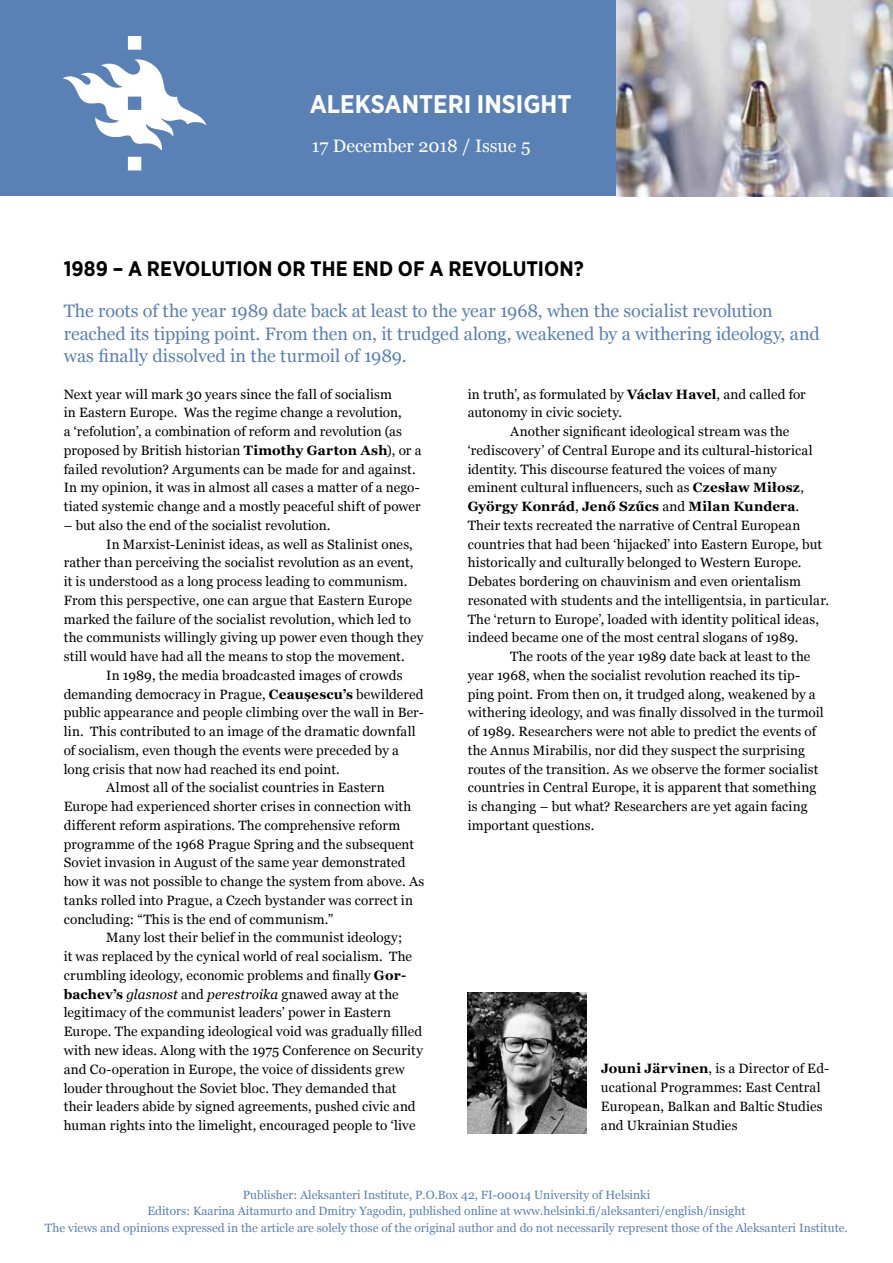
<style>
.page{position:relative;width:893px;height:1263px;background:#fff}
.page>*{position:absolute;margin:0;border:0;box-sizing:border-box;transform-origin:0 0}
.t1{font:700 25.5px "Gotham Narrow";letter-spacing:-.005em;color:#fff}
.t2{font:700 21px "Gotham Narrow";letter-spacing:.005em;color:#000}
.t3{font:18px/22.5px "Georgia";letter-spacing:-.005em;color:#5981b6}
.t4{font:18px "Georgia";color:#fff}
.t5{font:13.5px/18.8px "Georgia";letter-spacing:.01em;color:#000}
.t6{font:italic 13.5px "Georgia";letter-spacing:.01em;color:#000}
.t7{font:12px/16.5px "Georgia";color:#5981b6;text-align:center}
.s1{font-weight:700}
.s2{font-weight:700;font-style:normal}
.s3{font-style:normal}
</style>
<div class="page">
<div style="left:0;top:0;width:638px;height:196px;background:#5981b6"></div>
<img style="left:617px;top:0;width:276px;height:196px">
<img style="left:63px;top:36px;width:144px;height:135px">
<img style="left:468px;top:992px;width:119px;height:141px">
<h1 class="t1" style="left:310px;top:87px;width:90px">ALE KSANTERI</h1>
<h1 class="t1" style="left:477px;top:87px;width:79px">INSIGHT</h1>
<h3 class="t4" style="left:312px;top:132px;width:220px">17 December 2018 / Issue 5</h3>
<h2 class="t2" style="left:64px;top:255px;width:522px">1989 – A REVOLUTION OR THE END OF A REVOLUTION?</h2>
<h3 class="t3" style="left:64px;top:299px;width:757px">The roots of the year 1989 date back at least to the year 1968, when the socialist revolution reached its tipping point. From then on, it trudged along, weakened by a withering ideology, and was finally dissolved in the turmoil of 1989.</h3>
<p class="t5" style="left:64px;top:384px;width:359px">Next year will mark 30 years since the fall of socialism<br>in Eastern Europe. Was the regime change a revolution,<br>a ‘refolution’, a combination of reform and revolution (as proposed by British historian <span class="s1">Timothy Garton Ash</span>), or a failed revolution? Arguments can be made for and against.<br>In my opinion, it was in almost all cases a matter of a nego&shy;tiated systemic change and a mostly peaceful shift of power</p>
<p class="t5" style="left:64px;top:515px;width:268px">– but also the end of the socialist revolution.</p>
<p class="t5" style="left:106px;top:534px;width:308px">In Marxist-Leninist ideas, as well as Stalinist ones,</p>
<p class="t5" style="left:64px;top:553px;width:351px">rather than perceiving the socialist revolution as an event,</p>
<p class="t5" style="left:64px;top:571px;width:345px">it is understood as a long process leading to communism.</p>
<p class="t5" style="left:64px;top:590px;width:350px">From this perspective, one can argue that Eastern Europe</p>
<p class="t5" style="left:64px;top:609px;width:349px">marked the failure of the socialist revolution, which led to</p>
<p class="t5" style="left:64px;top:628px;width:361px">the communists willingly giving up power even though they</p>
<p class="t5" style="left:64px;top:646px;width:342px">still would have had all the means to stop the movement.</p>
<p class="t5" style="left:106px;top:665px;width:298px">In 1989, the media broadcasted images of crowds</p>
<p class="t5" style="left:64px;top:684px;width:361px">demanding democracy in Prague, <span class="s1">Ceaușescu’s</span> bewildered</p>
<p class="t5" style="left:64px;top:703px;width:362px">public appearance and people climbing over the wall in Ber-</p>
<p class="t5" style="left:64px;top:721px;width:353px">lin. This contributed to an image of the dramatic downfall</p>
<p class="t5" style="left:64px;top:740px;width:337px">of socialism, even though the events were preceded by a</p>
<p class="t5" style="left:64px;top:759px;width:278px">long crisis that now had reached its end point.</p>
<p class="t5" style="left:106px;top:778px;width:280px">Almost all of the socialist countries in Eastern</p>
<p class="t5" style="left:64px;top:797px;width:349px">Europe had experienced shorter crises in connection with</p>
<p class="t5" style="left:64px;top:815px;width:338px">different reform aspirations. The comprehensive reform</p>
<p class="t5" style="left:64px;top:834px;width:352px">programme of the 1968 Prague Spring and the subsequent</p>
<p class="t5" style="left:64px;top:853px;width:343px">Soviet invasion in August of the same year demonstrated</p>
<p class="t5" style="left:64px;top:872px;width:362px">how it was not possible to change the system from above. As</p>
<p class="t5" style="left:64px;top:890px;width:351px">tanks rolled into Prague, a Czech bystander was correct in</p>
<p class="t5" style="left:64px;top:909px;width:271px">concluding: “This is the end of communism.”</p>
<p class="t5" style="left:106px;top:928px;width:297px">Many lost their belief in the communist ideology;</p>
<p class="t5" style="left:64px;top:947px;width:350px">it was replaced by the cynical world of real socialism. The</p>
<p class="t5" style="left:64px;top:965px;width:344px">crumbling ideology, economic problems and finally <span class="s1">Gor-</span></p>
<p class="t6" style="left:64px;top:984px;width:336px"><span class="s2">bachev’s</span> glasnost <span class="s3">and</span> perestroika <span class="s3">gnawed away at the</span></p>
<p class="t5" style="left:64px;top:1003px;width:329px">legitimacy of the communist leaders’ power in Eastern</p>
<p class="t5" style="left:64px;top:1022px;width:360px">Europe. The expanding ideological void was gradually filled</p>
<p class="t5" style="left:64px;top:1040px;width:361px">with new ideas. Along with the 1975 Conference on Security</p>
<p class="t5" style="left:64px;top:1059px;width:342px">and Co-operation in Europe, the voice of dissidents grew</p>
<p class="t5" style="left:64px;top:1078px;width:334px">louder throughout the Soviet bloc. They demanded that</p>
<p class="t5" style="left:64px;top:1097px;width:353px">their leaders abide by signed agreements, pushed civic and</p>
<p class="t5" style="left:64px;top:1115px;width:353px">human rights into the limelight, encouraged people to ‘live</p>
<p class="t5" style="left:468px;top:384px;width:340px">in truth’, as formulated by <span class="s1">Václav Havel</span>, and called for autonomy in civic society.</p>
<p class="t5" style="left:468px;top:422px;width:363px;text-indent:43px">Another significant ideological stream was the ‘rediscovery’ of Central Europe and its cultural-historical identity. This discourse featured the voices of many eminent cultural influencers, such as <span class="s1">Czesław Miłosz</span>, <span class="s1">György Konrád</span>, <span class="s1">Jenő Szűcs</span> and <span class="s1">Milan Kundera</span>.<br>Their texts recreated the narrative of Central European countries that had been ‘hijacked’ into Eastern Europe, but historically and culturally belonged to Western Europe.<br>Debates bordering on chauvinism and even orientalism resonated with students and the intelligentsia, in particular.<br>The ‘return to Europe’, loaded with identity political ideas, indeed became one of the most central slogans of 1989.</p>
<p class="t5" style="left:468px;top:647px;width:358px;text-indent:43px">The roots of the year 1989 date back at least to the year 1968, when the socialist revolution reached its tip&shy;ping point. From then on, it trudged along, weakened by a withering ideology, and was finally dissolved in the turmoil of 1989. Researchers were not able to predict the events of the Annus Mirabilis, nor did they suspect the surprising routes of the transition. As we observe the former socialist countries in Central Europe, it is apparent that something is changing – but what? Researchers are yet again facing important questions.</p>
<p class="t5" style="left:601px;top:1059px;width:230px"><span class="s1">Jouni Järvinen</span>, is a Director of Ed&shy;ucational Programmes: East Central<br>European, Balkan and Baltic Studies and Ukrainian Studies</p>
<p class="t7" style="left:45px;top:1185px;width:804px">Publisher: Aleksanteri Institute, P.O.Box 42, FI-00014 University of Helsinki<br>Editors: Kaarina Aitamurto and Dmitry Yagodin, published online at www.helsinki.fi/aleksanteri/english/insight<br>The views and opinions expressed in the article are solely those of the original author and do not necessarily represent those of the Aleksanteri Institute.</p>
</div>
